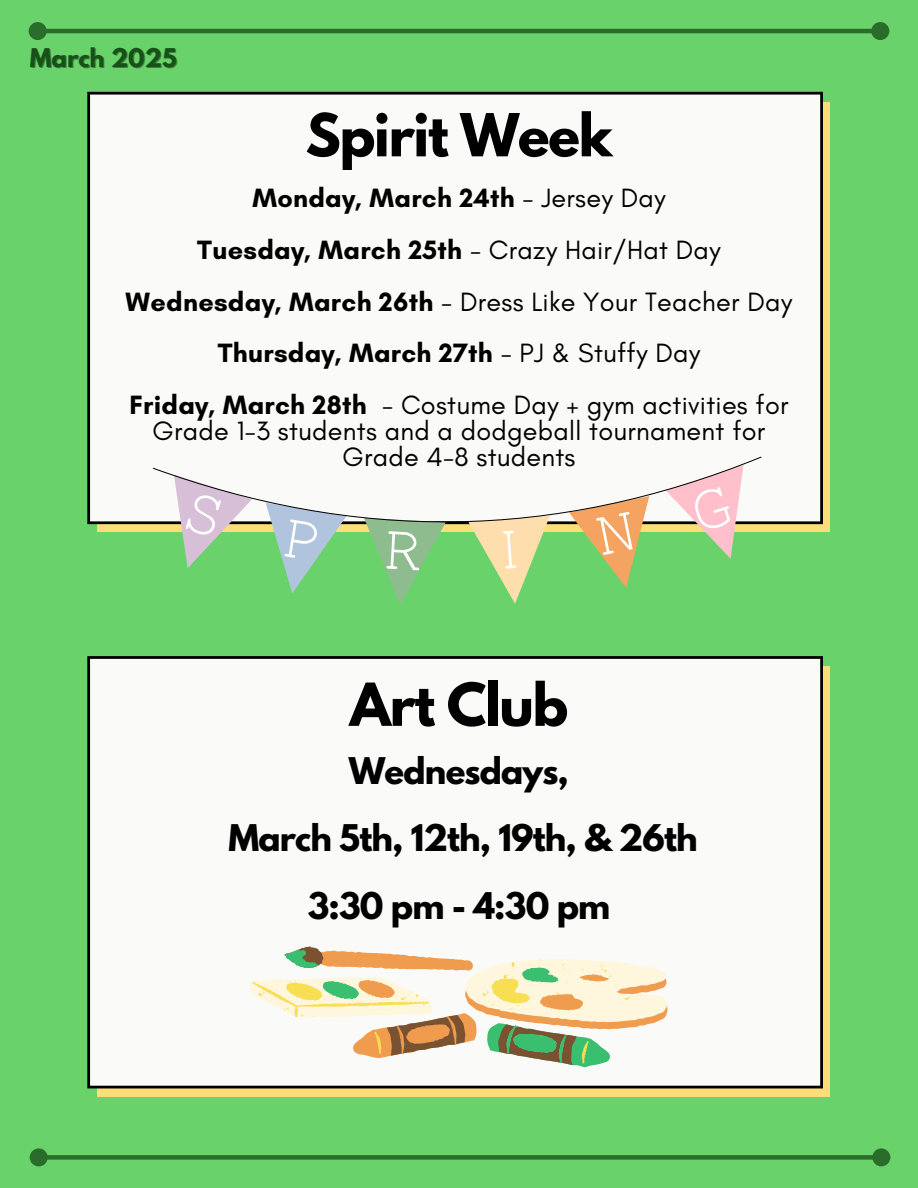
<style>
.page{position:relative;width:918px;height:1188px;background:#69d26a}
.page>*{position:absolute;margin:0;border:0;box-sizing:border-box;transform-origin:0 0}
.t1{font:700 52.5px "League Spartan";letter-spacing:-.025em;color:#000}
.t2{font:700 32.55px "League Spartan";letter-spacing:-.025em;color:#000}
.t3{font:27px/25.8px "Glacial Indifference";letter-spacing:.01em;color:#000;text-align:center}
.t4{font:700 27px "Glacial Indifference";letter-spacing:.01em;color:#000}
.t5{font:700 22.95px "League Spartan";color:#175117}
.s1{font-weight:400}
.s2{font-weight:700}
</style>
<div class="page">
<div style="left:87px;top:92px;width:736px;height:432px;background:#fafaf8"></div>
<div style="left:98px;top:667px;width:732px;height:429px;background:#fcdd7c"></div>
<div style="left:87px;top:656px;width:736px;height:432px;background:#fafaf8"></div>
<div style="left:47px;top:1155px;width:826px;height:5px;background:#2a6c2a"></div>
<div style="left:32px;top:1151px;width:13px;height:13px;background:#2a6c2a;border-radius:50%"></div>
<div style="left:30px;top:1148px;width:18px;height:18px;border:4px solid #2a6c2a;border-radius:50%"></div>
<div style="left:875px;top:1151px;width:13px;height:13px;background:#2a6c2a;border-radius:50%"></div>
<div style="left:872px;top:1148px;width:18px;height:18px;border:4px solid #2a6c2a;border-radius:50%"></div>
<hr style="left:46px;top:29px;width:826px;height:4px;background:#2a6c2a">
<div style="left:31px;top:24px;width:13px;height:14px;background:#2a6c2a;border-radius:50%"></div>
<div style="left:29px;top:22px;width:18px;height:18px;border:4px solid #2a6c2a;border-radius:50%"></div>
<div style="left:874px;top:24px;width:13px;height:14px;background:#2a6c2a;border-radius:50%"></div>
<div style="left:871px;top:22px;width:18px;height:18px;border:4px solid #2a6c2a;border-radius:50%"></div>
<svg style="left:149px;top:475px;width:179px;height:118px"></svg>
<svg style="left:374px;top:542px;width:61px;height:63px"></svg>
<svg style="left:480px;top:542px;width:60px;height:62px"></svg>
<svg style="left:591px;top:465px;width:179px;height:123px"></svg>
<svg style="left:152px;top:457px;width:610px;height:85px;background:#e4e2d4"></svg>
<svg style="left:250px;top:946px;width:418px;height:121px;background:#e6dec1"></svg>
<p class="t5" style="left:30px;top:46px;width:149px">March 2025</p>
<h3 class="t1" style="left:306px;top:109px;width:308px">Spirit Week</h3>
<p class="t4" style="left:252px;top:182px;width:415px">Monday, March 24th <span class="s1">- Jersey Day</span></p>
<h1 class="t4" style="left:197px;top:233px;width:525px">Tuesday, March 25th <span class="s1">- Crazy Hair/Hat Day</span></h1>
<h3 class="t3" style="left:126px;top:288px;width:668px"><span class="s2">Wednesday, March 26th</span> - Dress Like Your Teacher Day</h3>
<h3 class="t4" style="left:218px;top:337px;width:484px">Thursday, March 27th <span class="s1">- PJ &amp; Stuffy Day</span></h3>
<h3 class="t3" style="left:129px;top:392px;width:661px"><span class="s2">Friday, March 28th</span> - Costume Day + gym activities for<br>Grade 1-3 students and a dodgeball tournament for<br>Grade 4-8 students</h3>
<h3 class="t1" style="left:350px;top:679px;width:220px">Art Club</h3>
<p class="t2" style="left:349px;top:755px;width:222px">Wednesdays,</p>
<h1 class="t2" style="left:228px;top:822px;width:471px">March 5th, 12th, 19th, &amp; 26th</h1>
<h2 class="t2" style="left:308px;top:890px;width:304px">3:30 pm - 4:30 pm</h2>
</div>
